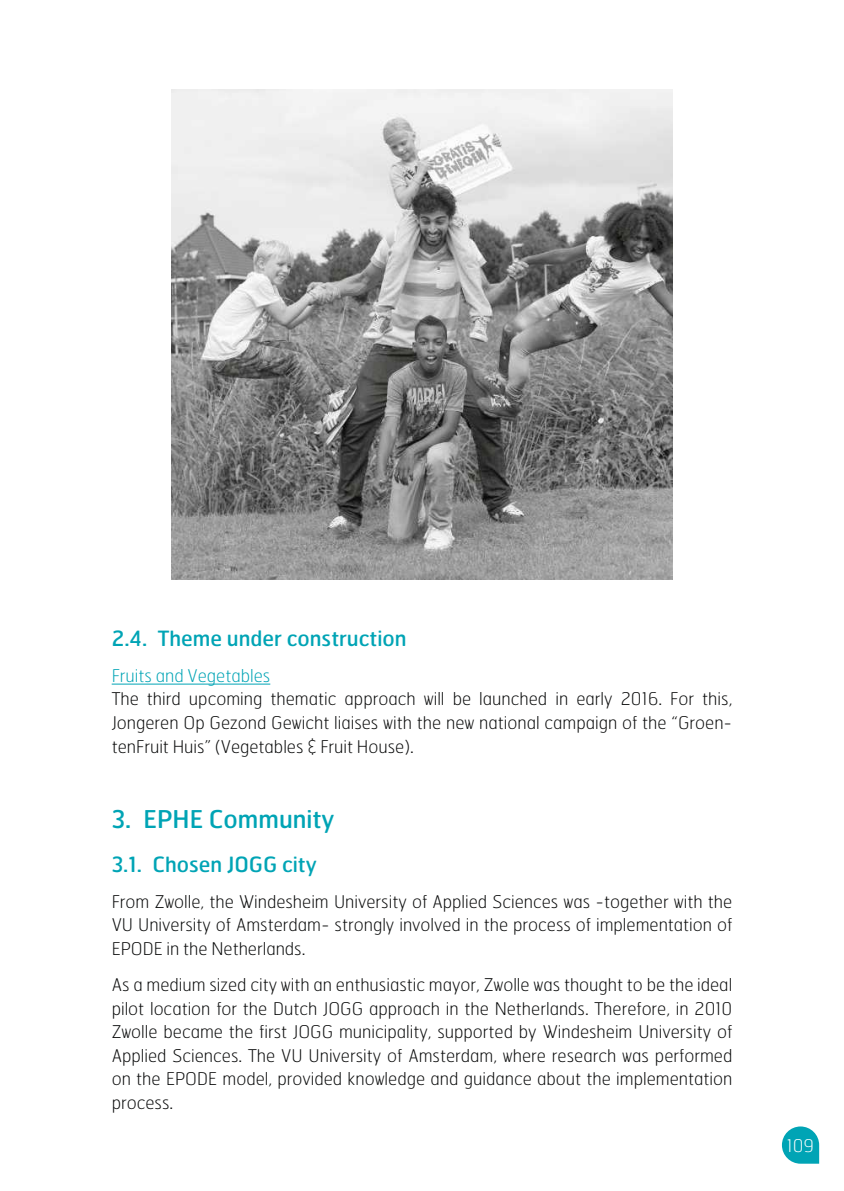
<style>
.page{position:relative;width:844px;height:1191px;background:#fff}
.page>*{position:absolute;margin:0;border:0;box-sizing:border-box;transform-origin:0 0}
.t1{font:24.5px "Hermes";color:#00a4b5}
.t2{font:21px "Hermes";color:#00a4b5}
.t3{font:100 17.5px/23.6px "Hermes";color:#0a0b0b;text-align:justify}
.t4{font:100 17.5px "Hermes";color:#00a4b5}
.t5{font:100 17.5px "Hermes";color:#fefefe}
</style>
<div class="page">
<svg style="left:781px;top:1126px;width:38px;height:37px"></svg>
<hr style="left:112px;top:684px;width:158px;height:1px;background:#00a4b5">
<img style="left:172px;top:90px;width:500px;height:489px">
<p class="t2" style="left:112px;top:624px;width:296px">2.4. Theme under construction</p>
<p class="t4" style="left:112px;top:664px;width:160px">Fruits and Vegetables</p>
<p class="t3" style="left:112px;top:687px;width:622px">The third upcoming thematic approach will be launched in early 2016. For this, Jongeren Op Gezond Gewicht liaises with the new national campaign of the “Groen&shy;tenFruit Huis” (Vegetables &amp; Fruit House).</p>
<h1 class="t1" style="left:112px;top:803px;width:224px">3. EPHE Community</h1>
<p class="t2" style="left:112px;top:850px;width:207px">3.1. Chosen JOGG city</p>
<p class="t3" style="left:112px;top:889px;width:622px">From Zwolle, the Windesheim University of Applied Sciences was -together with the VU University of Amsterdam- strongly involved in the process of implementation of EPODE in the Netherlands.</p>
<p class="t3" style="left:112px;top:972px;width:622px">As a medium sized city with an enthusiastic mayor, Zwolle was thought to be the ideal pilot location for the Dutch JOGG approach in the Netherlands. Therefore, in 2010<br>Zwolle became the first JOGG municipality, supported by Windesheim University of Applied Sciences. The VU University of Amsterdam, where research was performed on the EPODE model, provided knowledge and guidance about the implementation process.</p>
<p class="t5" style="left:786px;top:1135px;width:29px">109</p>
</div>
